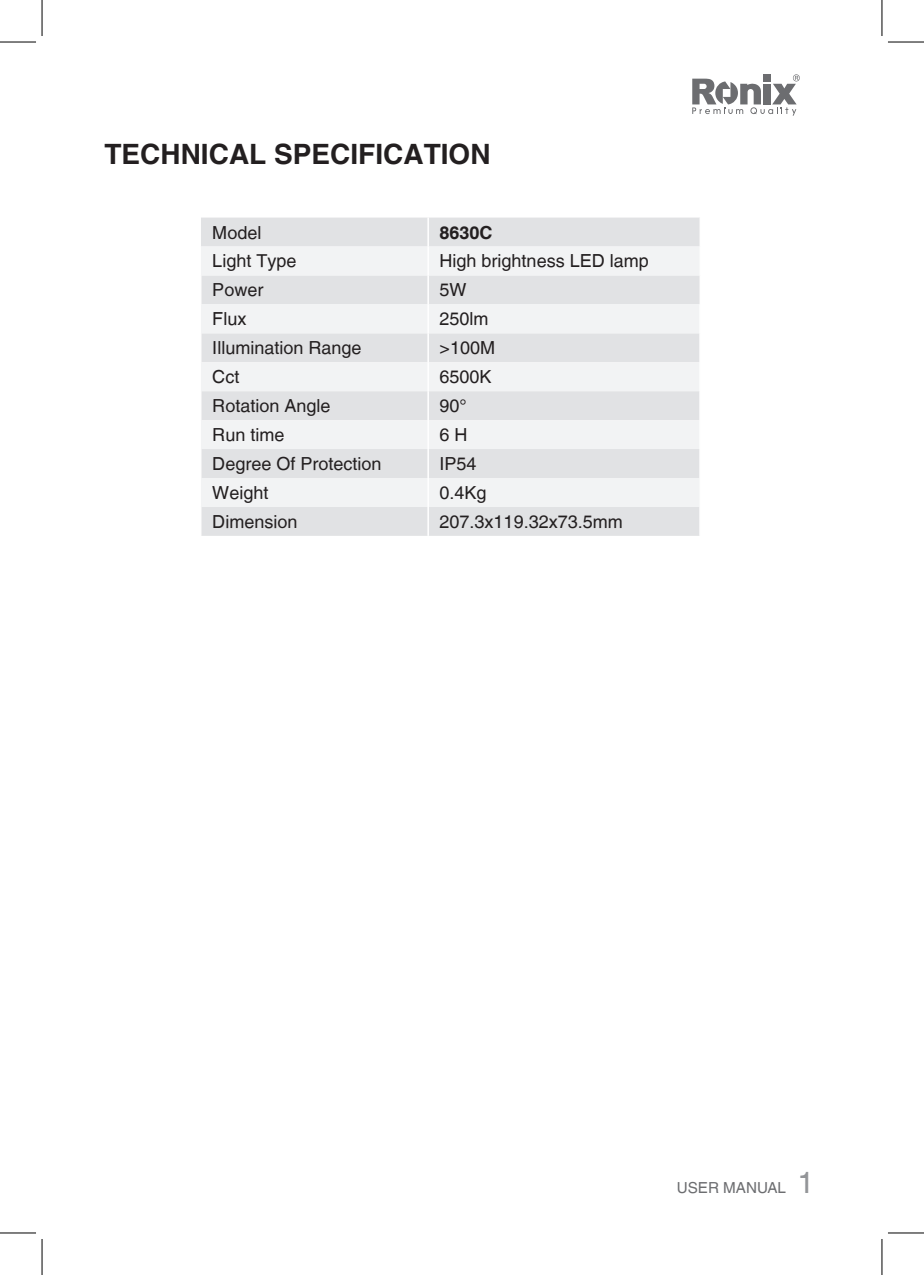
<style>
.page{position:relative;width:924px;height:1275px;background:#fff}
.page>*{position:absolute;margin:0;border:0;box-sizing:border-box;transform-origin:0 0}
.t1{font:700 28px "Helvetica LT";color:#231f20}
.t2{font:18px "Helvetica LT";color:#231f20}
.t3{font:700 18px "Helvetica LT";color:#231f20}
.t4{font:15.2px "Helvetica LT";color:#6c6d70}
.s1{font-size:30px;color:#939598}
</style>
<div class="page">
<svg style="left:692px;top:74px;width:107px;height:42px"></svg>
<div style="left:762px;top:74px;width:8px;height:7px;background:#6c6d70"></div>
<div style="left:201px;top:218px;width:498px;height:318px;background:#e1e2e4"></div>
<svg style="left:201px;top:246px;width:498px;height:261px;fill:#f2f3f4"></svg>
<svg style="left:427px;top:218px;width:1px;height:318px"></svg>
<svg style="left:699px;top:218px;width:1px;height:318px"></svg>
<hr style="left:0;top:42px;width:36px;height:1px;background:#000">
<hr style="left:887px;top:42px;width:36px;height:1px;background:#000">
<hr style="left:0;top:1232px;width:36px;height:1px;background:#000">
<hr style="left:887px;top:1232px;width:36px;height:1px;background:#000">
<hr style="left:42px;top:0;width:1px;height:36px;background:#000">
<hr style="left:42px;top:1239px;width:1px;height:36px;background:#000">
<hr style="left:881px;top:0;width:1px;height:36px;background:#000">
<hr style="left:881px;top:1239px;width:1px;height:36px;background:#000">
<h1 class="t1" style="left:104px;top:137px;width:387px">TECHNICAL SPECIFICATION</h1>
<p class="t2" style="left:212px;top:222px;width:51px">Model</p>
<p class="t3" style="left:439px;top:221px;width:55px">8630C</p>
<p class="t2" style="left:212px;top:251px;width:86px">Light Type</p>
<p class="t2" style="left:439px;top:251px;width:211px">High brightness LED lamp</p>
<p class="t2" style="left:212px;top:280px;width:53px">Power</p>
<p class="t2" style="left:439px;top:280px;width:28px">5W</p>
<p class="t2" style="left:212px;top:308px;width:36px">Flux</p>
<p class="t2" style="left:439px;top:308px;width:51px">250lm</p>
<p class="t2" style="left:212px;top:337px;width:151px">Illumination Range</p>
<p class="t2" style="left:439px;top:337px;width:57px">&gt;100M</p>
<p class="t2" style="left:212px;top:366px;width:28px">Cct</p>
<p class="t2" style="left:439px;top:366px;width:54px">6500K</p>
<p class="t2" style="left:212px;top:395px;width:120px">Rotation Angle</p>
<p class="t2" style="left:439px;top:395px;width:29px">90°</p>
<p class="t2" style="left:212px;top:424px;width:74px">Run time</p>
<p class="t2" style="left:439px;top:424px;width:30px">6 H</p>
<p class="t2" style="left:212px;top:453px;width:171px">Degree Of Protection</p>
<p class="t2" style="left:439px;top:453px;width:39px">IP54</p>
<p class="t2" style="left:212px;top:482px;width:58px">Weight</p>
<p class="t2" style="left:439px;top:482px;width:49px">0.4Kg</p>
<p class="t2" style="left:212px;top:511px;width:87px">Dimension</p>
<p class="t2" style="left:439px;top:511px;width:185px">207.3x119.32x73.5mm</p>
<p class="t4" style="left:676px;top:1179px;width:139px">USER MANUAL <span class="s1">1</span></p>
</div>
